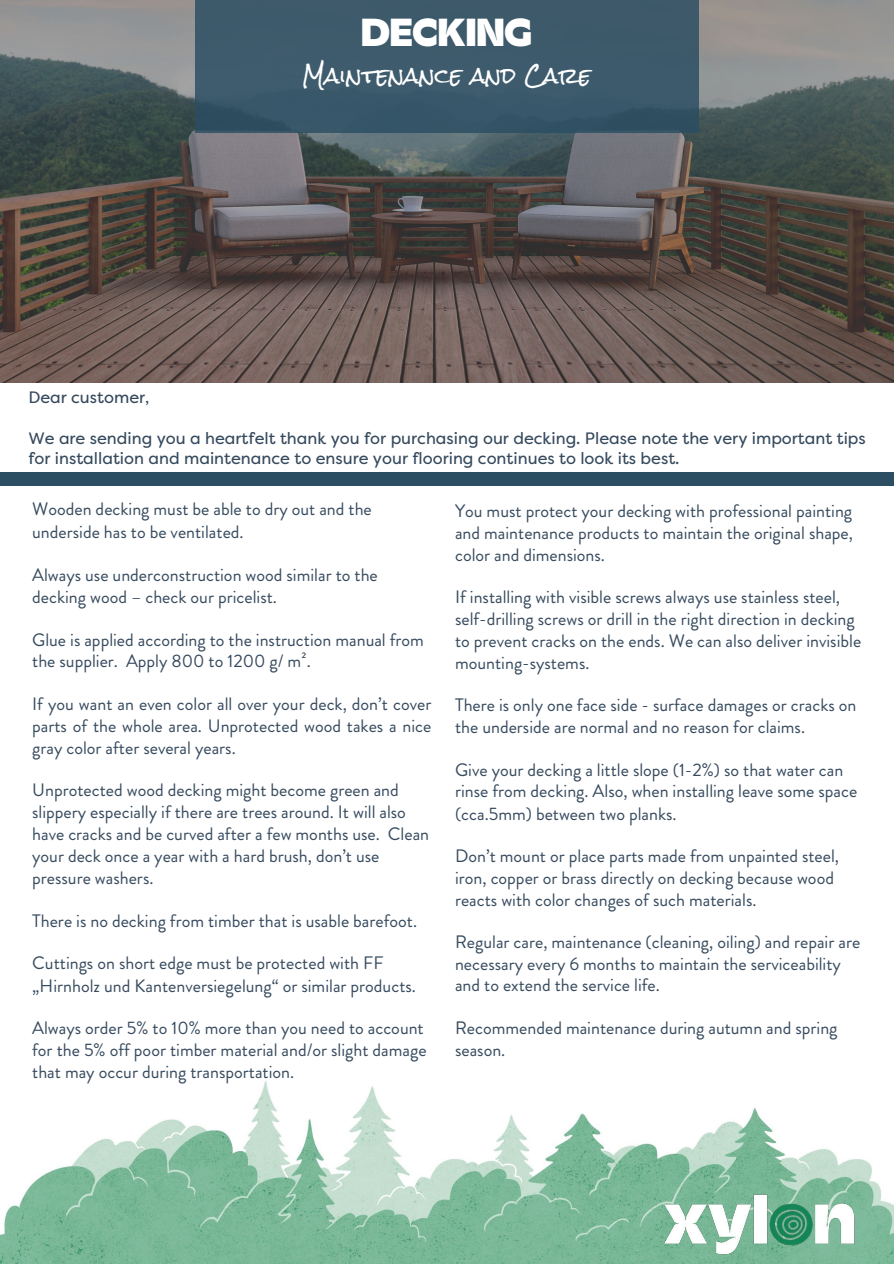
<style>
.page{position:relative;width:894px;height:1264px;background:#fff}
.page>*{position:absolute;margin:0;border:0;box-sizing:border-box;transform-origin:0 0}
.t1{font:800 39px "Champ";color:#fff}
.t2{font:21px "Rock Salt";color:#fff}
.t3{font:18px/21.9px "Brandon Grotesque";color:#364a5e}
.t4{font:16.5px/19.8px "Filson Pro";color:#364a5e}
</style>
<div class="page">
<img style="left:0;top:0;width:893px;height:382px">
<img style="left:0;top:1081px;width:893px;height:182px">
<div style="left:195px;top:0;width:503px;height:133px;background:linear-gradient(to right,#3c596b,#3b586a)"></div>
<div style="left:0;top:473px;width:893px;height:12px;background:#2b4e63"></div>
<img style="left:664px;top:1194px;width:190px;height:59px">
<h1 class="t1" style="left:361px;top:7px;width:172px">DECKING</h1>
<p class="t2" style="left:302px;top:65px;width:290px">Maintenance and Care</p>
<p class="t4" style="left:28px;top:386px;width:122px">Dear customer,</p>
<p class="t4" style="left:28px;top:428px;width:838px">We are sending you a heartfelt thank you for purchasing our decking. Please note the very important tips for installation and maintenance to ensure your flooring continues to look its best.</p>
<p class="t3" style="left:32px;top:498px;width:341px;line-height:22.8px">Wooden decking must be able to dry out and the underside has to be ventilated.</p>
<p class="t3" style="left:32px;top:563px;width:347px">Always use underconstruction wood similar to the decking wood – check our pricelist.</p>
<p class="t3" style="left:32px;top:629px;width:393px">Glue is applied according to the instruction manual from the supplier. Apply 800 to 1200 g/ m².</p>
<p class="t3" style="left:32px;top:693px;width:400px;text-align:justify">If you want an even color all over your deck, don’t cover parts of the whole area. Unprotected wood takes a nice gray color after several years.</p>
<p class="t3" style="left:32px;top:778px;width:398px">Unprotected wood decking might become green and slippery especially if there are trees around. It will also have cracks and be curved after a few months use. Clean your deck once a year with a hard brush, don’t use pressure washers.</p>
<p class="t3" style="left:32px;top:910px;width:386px">There is no decking from timber that is usable barefoot.</p>
<p class="t3" style="left:32px;top:952px;width:385px">Cuttings on short edge must be protected with FF „Hirnholz und Kantenversiegelung“ or similar products.</p>
<p class="t3" style="left:32px;top:1017px;width:396px">Always order 5% to 10% more than you need to account for the 5% off poor timber material and/or slight damage that may occur during transportation.</p>
<p class="t3" style="left:455px;top:500px;width:399px;text-align:justify">You must protect your decking with professional painting and maintenance products to maintain the original shape, color and dimensions.</p>
<p class="t3" style="left:455px;top:586px;width:407px">If installing with visible screws always use stainless steel, self-drilling screws or drill in the right direction in decking to prevent cracks on the ends. We can also deliver invisible mounting-systems.</p>
<p class="t3" style="left:455px;top:694px;width:403px">There is only one face side - surface damages or cracks on the underside are normal and no reason for claims.</p>
<p class="t3" style="left:455px;top:758px;width:403px">Give your decking a little slope (1-2%) so that water can rinse from decking. Also, when installing leave some space (cca.5mm) between two planks.</p>
<p class="t3" style="left:455px;top:845px;width:385px">Don’t mount or place parts made from unpainted steel, iron, copper or brass directly on decking because wood reacts with color changes of such materials.</p>
<p class="t3" style="left:455px;top:931px;width:406px">Regular care, maintenance (cleaning, oiling) and repair are necessary every 6 months to maintain the serviceability and to extend the service life.</p>
<p class="t3" style="left:455px;top:1017px;width:384px">Recommended maintenance during autumn and spring season.</p>
</div>
